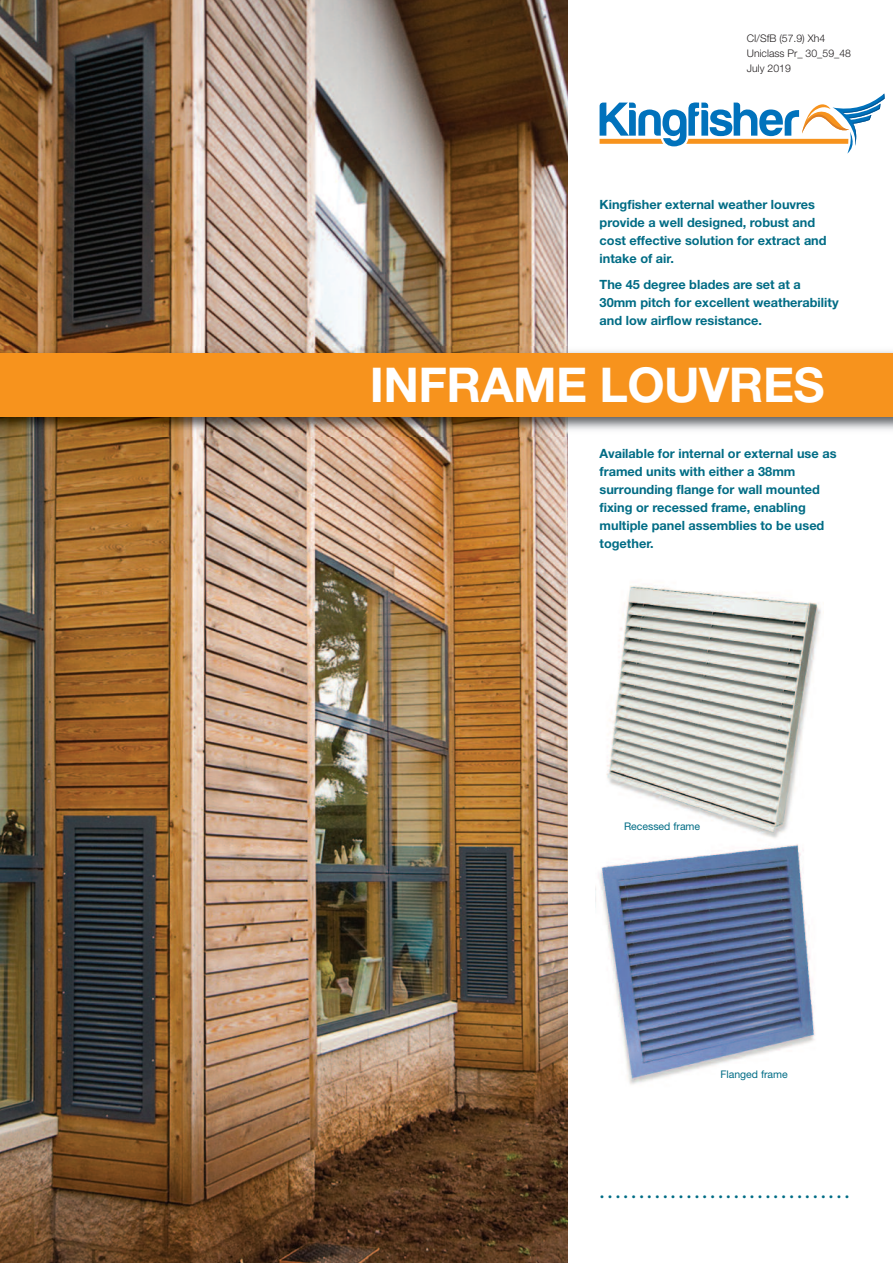
<style>
.page{position:relative;width:893px;height:1263px;background:#fff}
.page>*{position:absolute;margin:0;border:0;box-sizing:border-box;transform-origin:0 0}
.t1{font:700 48px "Helvetica Neue LT Std";letter-spacing:-.01em;color:#fff}
.t2{font:700 21px "Clearface";color:#006c85}
.t3{font:700 12.75px/18px "Helvetica Neue LT Std";color:#006c85}
.t4{font:300 10.5px/15px "Helvetica Neue LT Std";color:#231f20}
.t5{font:10.5px "Helvetica Neue LT Std";color:#006c85}
</style>
<div class="page">
<img style="left:0;top:0;width:568px;height:1263px">
<img style="left:0;top:347px;width:893px;height:90px">
<div style="left:0;top:354px;width:893px;height:63px;background:#f7931d"></div>
<svg style="left:600px;top:94px;width:284px;height:60px"></svg>
<img style="left:595px;top:586px;width:226px;height:499px">
<p class="t4" style="left:747px;top:31px;width:106px">CI/SfB (57.9) Xh4<br>Uniclass Pr_ 30_59_48<br>July 2019</p>
<p class="t3" style="left:600px;top:196px;width:229px">Kingfisher external weather louvres provide a well designed, robust and cost effective solution for extract and intake of air.</p>
<p class="t3" style="left:600px;top:277px;width:241px">The 45 degree blades are set at a<br>30mm pitch for excellent weatherability and low airflow resistance.</p>
<h1 class="t1" style="left:370px;top:367px;width:456px">INFRAME LOUVRES</h1>
<p class="t3" style="left:600px;top:445px;width:238px">Available for internal or external use as framed units with either a 38mm surrounding flange for wall mounted fixing or recessed frame, enabling multiple panel assemblies to be used together.</p>
<p class="t5" style="left:624px;top:823px;width:78px">Recessed frame</p>
<p class="t5" style="left:720px;top:1070px;width:69px">Flanged frame</p>
<h2 class="t2" style="left:600px;top:1182px;width:252px">................................</h2>
</div>
